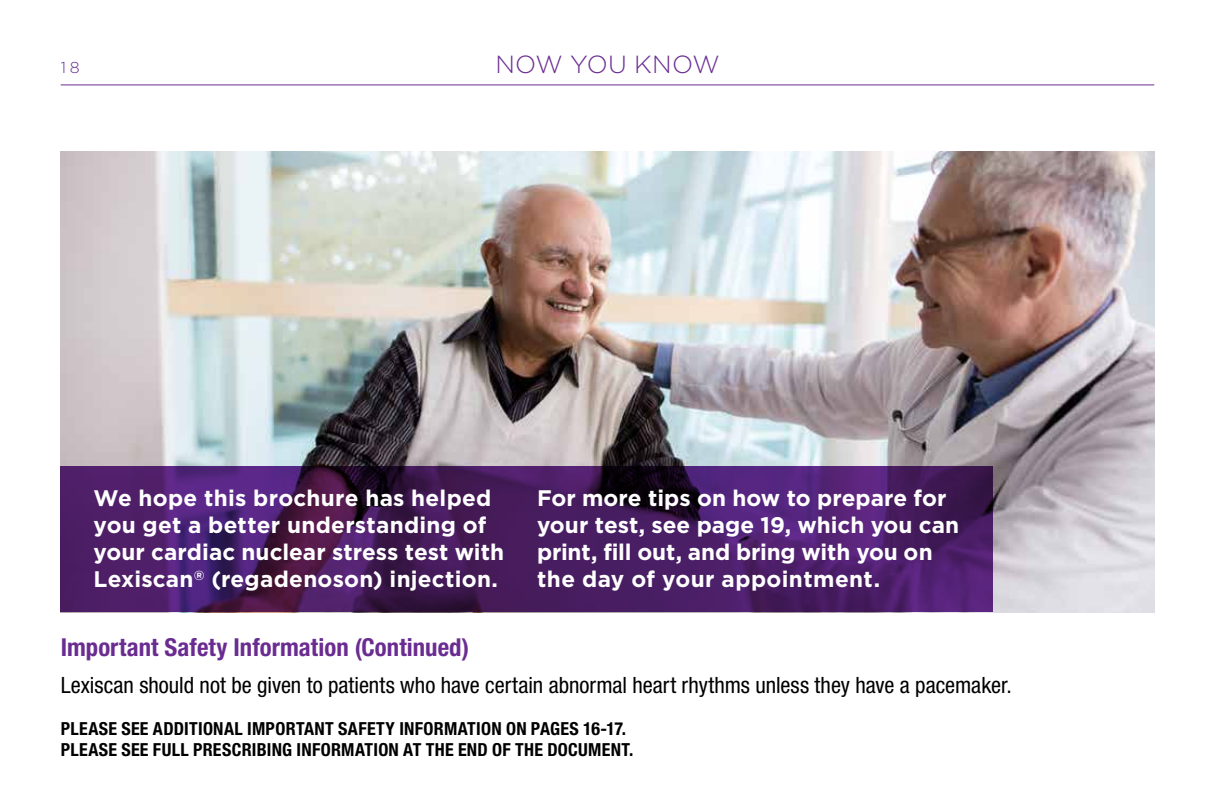
<style>
.page{position:relative;width:1215px;height:810px;background:#fff}
.page>*{position:absolute;margin:0;border:0;box-sizing:border-box;transform-origin:0 0}
.t1{font:700 condensed 24.75px "Helvetica Neue LT Std";letter-spacing:.005em;color:#6a2c91}
.t2{font:300 24.75px "Gotham";letter-spacing:.01em;color:#6a2c91}
.t3{font:700 22.5px/27px "Gotham";letter-spacing:.005em;color:#fff}
.t4{font:condensed 22.5px "Helvetica Neue LT Std";color:#000}
.t5{font:700 condensed 18px/21.6px "Helvetica Neue LT Std";letter-spacing:.015em;color:#000}
.t6{font:300 15.75px "Gotham";color:#6a2c91}
</style>
<div class="page">
<hr style="left:61px;top:85px;width:1093px;height:1px;background:#6a2c91">
<img style="left:61px;top:152px;width:1093px;height:460px">
<svg style="left:61px;top:467px;width:932px;height:145px;background:#481c60"></svg>
<p class="t6" style="left:61px;top:59px;width:21px">1 8</p>
<p class="t2" style="left:495px;top:51px;width:226px">NOW YOU KNOW</p>
<p class="t3" style="left:94px;top:484px;width:412px">We hope this brochure has helped you get a better understanding of your cardiac nuclear stress test with Lexiscan<sup>®</sup> (regadenoson) injection.</p>
<p class="t3" style="left:537px;top:484px;width:424px">For more tips on how to prepare for your test, see page 19, which you can print, fill out, and bring with you on the day of your appointment.</p>
<p class="t1" style="left:61px;top:632px;width:410px">Important Safety Information (Continued)</p>
<p class="t4" style="left:61px;top:672px;width:953px">Lexiscan should not be given to patients who have certain abnormal heart rhythms unless they have a pacemaker.</p>
<p class="t5" style="left:61px;top:717px;width:574px">PLEASE SEE ADDITIONAL IMPORTANT SAFETY INFORMATION ON PAGES 16-17.<br>PLEASE SEE FULL PRESCRIBING INFORMATION AT THE END OF THE DOCUMENT.</p>
</div>
